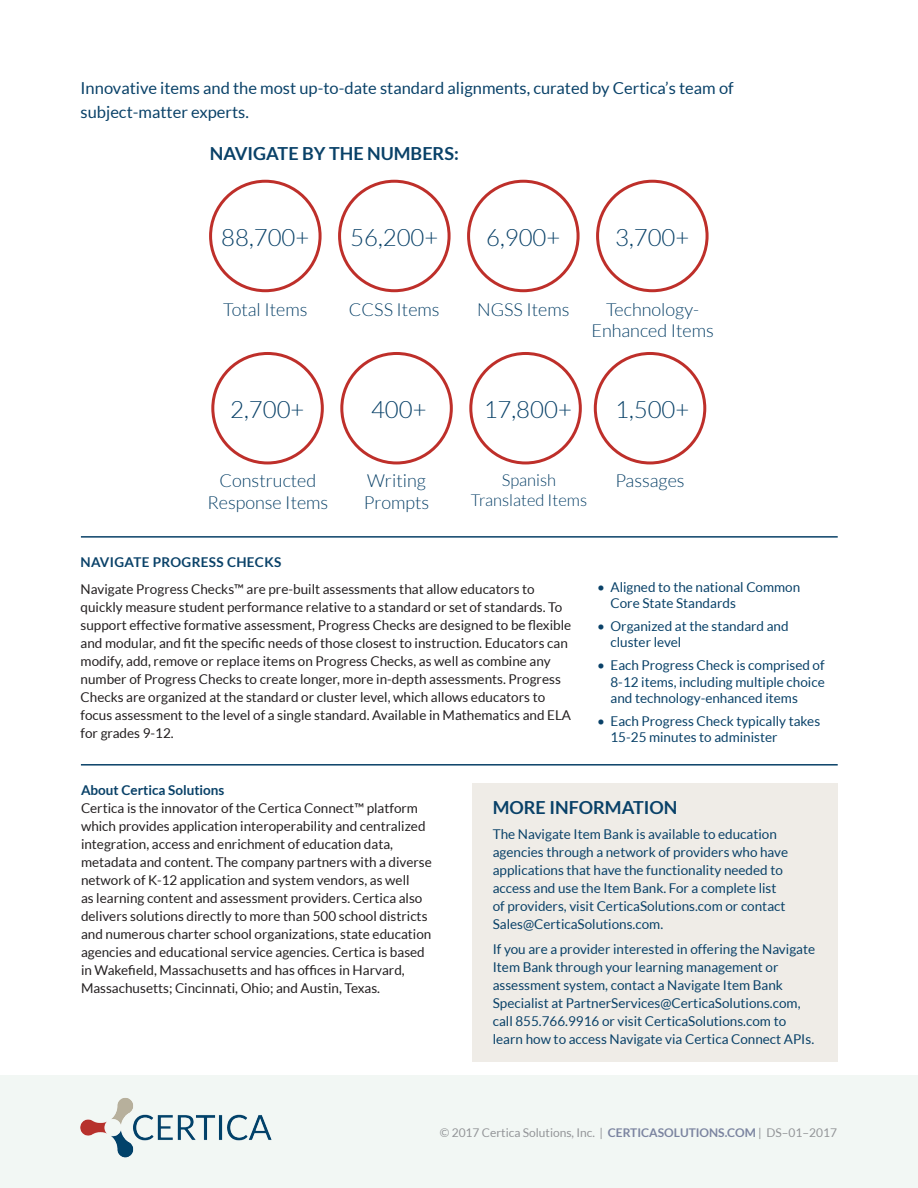
<style>
.page{position:relative;width:918px;height:1188px;background:#fff}
.page>*{position:absolute;margin:0;border:0;box-sizing:border-box;transform-origin:0 0}
.Body{font:300 24px "Lato";color:#094168}
.Callout{font:300 18px/21.6px "Lato";color:#094168;text-align:center}
.Large_subhead{font:700 18px "Lato";color:#094168}
.Sidebar_Title{font:700 18px "Lato";color:#094168}
.Main_Summary{font:16.5px/24px "Lato";color:#094168}
.Callout-2{font:300 16.5px/19.5px "Lato";color:#094168;text-align:center}
.Body-2{font:13.5px/18px "Lato";color:#231f20}
.Body-3{font:13.5px/18px "Lato";color:#094168}
.Subhead{font:700 13.5px "Lato";letter-spacing:.025em;color:#094168}
.Boilerplate_text{font:12px "Lato";color:#939598}
.s1{font-weight:700;color:#094168}
.s2{font-weight:700;color:#7b84a0}
</style>
<div class="page">
<hr style="left:81px;top:536px;width:757px;height:2px;background:#094168">
<div style="left:472px;top:784px;width:366px;height:278px;background:#efece7"></div>
<hr style="left:81px;top:764px;width:757px;height:2px;background:#094168">
<div style="left:0;top:1076px;width:918px;height:112px;background:#f2f7f4"></div>
<img style="left:80px;top:1098px;width:192px;height:60px">
<div style="left:209px;top:180px;width:113px;height:112px;border:3px solid #be2f2a;border-radius:50%"></div>
<div style="left:338px;top:180px;width:113px;height:112px;border:3px solid #be2f2a;border-radius:50%"></div>
<div style="left:467px;top:180px;width:113px;height:112px;border:3px solid #be2f2a;border-radius:50%"></div>
<div style="left:596px;top:180px;width:113px;height:112px;border:3px solid #be2f2a;border-radius:50%"></div>
<div style="left:211px;top:352px;width:113px;height:112px;border:3px solid #be2f2a;border-radius:50%"></div>
<div style="left:340px;top:352px;width:113px;height:112px;border:3px solid #be2f2a;border-radius:50%"></div>
<div style="left:469px;top:352px;width:113px;height:112px;border:3px solid #be2f2a;border-radius:50%"></div>
<div style="left:594px;top:352px;width:112px;height:112px;border:3px solid #be2f2a;border-radius:50%"></div>
<p class="Main_Summary" style="left:81px;top:76px;width:655px">Innovative items and the most up-to-date standard alignments, curated by Certica’s team of subject-matter experts.</p>
<p class="Large_subhead" style="left:210px;top:143px;width:250px">NAVIGATE BY THE NUMBERS:</p>
<p class="Body" style="left:221px;top:224px;width:90px">88,700+</p>
<p class="Body" style="left:350px;top:224px;width:90px">56,200+</p>
<p class="Body" style="left:486px;top:224px;width:76px">6,900+</p>
<p class="Body" style="left:615px;top:224px;width:76px">3,700+</p>
<p class="Callout" style="left:223px;top:298px;width:86px">Total Items</p>
<p class="Callout" style="left:349px;top:298px;width:92px">CCSS Items</p>
<p class="Callout" style="left:477px;top:298px;width:94px">NGSS Items</p>
<p class="Callout" style="left:591px;top:298px;width:124px">Technology-<br>Enhanced Items</p>
<p class="Body" style="left:230px;top:396px;width:76px">2,700+</p>
<p class="Body" style="left:371px;top:396px;width:57px">400+</p>
<p class="Body" style="left:484px;top:396px;width:90px">17,800+</p>
<p class="Callout" style="left:208px;top:470px;width:122px">Constructed<br>Response Items</p>
<p class="Callout" style="left:364px;top:470px;width:67px;text-align:left">Writing<br>Prompts</p>
<p class="Callout-2" style="left:471px;top:471px;width:118px">Spanish<br>Translated Items</p>
<p class="Body" style="left:615px;top:396px;width:76px">1,500+</p>
<p class="Callout" style="left:615px;top:470px;width:71px">Passages</p>
<p class="Subhead" style="left:81px;top:555px;width:202px">NAVIGATE PROGRESS CHECKS</p>
<p class="Body-2" style="left:81px;top:580px;width:492px">Navigate Progress Checks™ are pre-built assessments that allow educators to quickly measure student performance relative to a standard or set of standards. To support effective formative assessment, Progress Checks are designed to be flexible and modular, and fit the specific needs of those closest to instruction. Educators can modify, add, remove or replace items on Progress Checks, as well as combine any number of Progress Checks to create longer, more in-depth assessments. Progress Checks are organized at the standard or cluster level, which allows educators to focus assessment to the level of a single standard. Available in Mathematics and ELA for grades 9-12.</p>
<p class="Body-3" style="left:610px;top:579px;width:191px;line-height:16.2px;text-indent:-14px">• Aligned to the national Common<br>Core State Standards</p>
<p class="Body-3" style="left:610px;top:618px;width:180px;line-height:16.2px;text-indent:-14px">• Organized at the standard and cluster level</p>
<p class="Body-3" style="left:610px;top:657px;width:216px;line-height:16.2px;text-align:justify;text-indent:-14px">• Each Progress Check is comprised of 8-12 items, including multiple choice and technology-enhanced items</p>
<p class="Body-3" style="left:610px;top:713px;width:211px;line-height:16.2px;text-indent:-14px">• Each Progress Check typically takes<br>15-25 minutes to administer</p>
<p class="Body-2" style="left:81px;top:781px;width:352px"><span class="s1">About Certica Solutions<br></span>Certica is the innovator of the Certica Connect™ platform which provides application interoperability and centralized integration, access and enrichment of education data, metadata and content. The company partners with a diverse network of K-12 application and system vendors, as well<br>as learning content and assessment providers. Certica also delivers solutions directly to more than 500 school districts and numerous charter school organizations, state education agencies and educational service agencies. Certica is based in Wakefield, Massachusetts and has offices in Harvard, Massachusetts; Cincinnati, Ohio; and Austin, Texas.</p>
<p class="Sidebar_Title" style="left:493px;top:798px;width:186px">MORE INFORMATION</p>
<p class="Body-3" style="left:493px;top:825px;width:297px">The Navigate Item Bank is available to education agencies through a network of providers who have applications that have the functionality needed to access and use the Item Bank. For a complete list of providers, visit CerticaSolutions.com or contact Sales@CerticaSolutions.com.</p>
<p class="Body-3" style="left:493px;top:940px;width:324px">If you are a provider interested in offering the Navigate Item Bank through your learning management or assessment system, contact a Navigate Item Bank Specialist at PartnerServices@CerticaSolutions.com, call 855.766.9916 or visit CerticaSolutions.com to learn how to access Navigate via Certica Connect APIs.</p>
<p class="Boilerplate_text" style="left:440px;top:1126px;width:399px">© 2017 Certica Solutions, Inc. | <span class="s2">CERTICASOLUTIONS.COM</span> | DS–01–2017</p>
</div>
